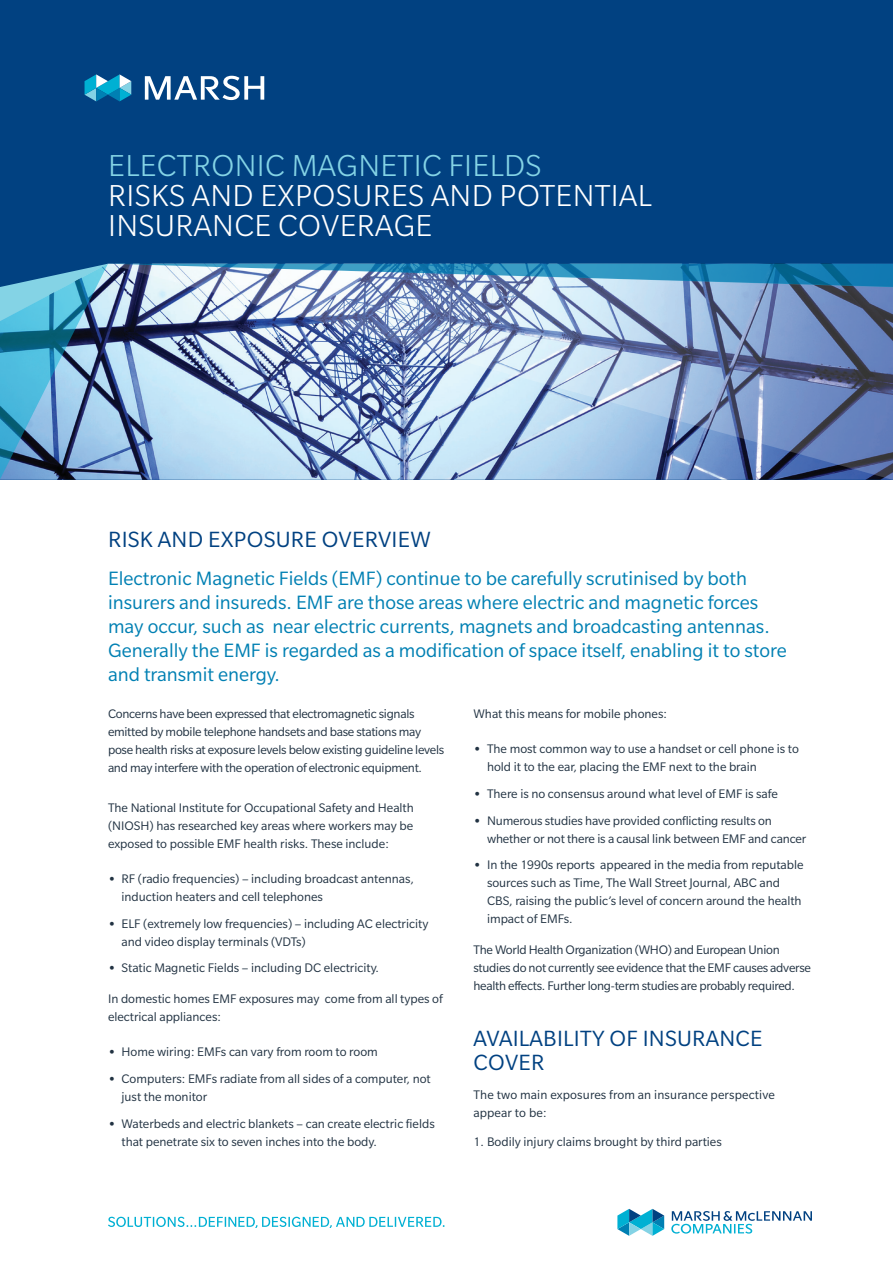
<style>
.page{position:relative;width:893px;height:1263px;background:#fff}
.page>*{position:absolute;margin:0;border:0;box-sizing:border-box;transform-origin:0 0}
.t1{font:300 33px/30px "Slate Pro";letter-spacing:.01em;color:#fff}
.t2{font:300 33px "Slate Pro";letter-spacing:.01em;color:#84d3e5}
.t3{font:24px/24px "Slate Pro";letter-spacing:.01em;color:#014181}
.t4{font:21px/24px "Slate Pro";color:#0080b3}
.t5{font:13.5px/18px "Slate Pro";color:#213242}
.t6{font:13.5px/18px "Slate Pro";letter-spacing:-.02em;color:#213242}
.s1{font-weight:700}
</style>
<div class="page">
<div style="left:0;top:0;width:893px;height:480px;background:#014181"></div>
<svg style="left:671px;top:1211px;width:141px;height:22px"></svg>
<svg style="left:617px;top:1209px;width:47px;height:27px"></svg>
<svg style="left:85px;top:74px;width:46px;height:27px"></svg>
<svg style="left:145px;top:76px;width:119px;height:24px"></svg>
<svg style="left:108px;top:1217px;width:337px;height:11px"></svg>
<svg style="left:0;top:264px;width:108px;height:216px;background:#5b9abc"></svg>
<svg style="left:108px;top:264px;width:785px;height:216px;background:#8da7ca"></svg>
<h1 class="t2" style="left:108px;top:148px;width:435px">ELECTRONIC MAGNETIC FIELDS</h1>
<h1 class="t1" style="left:108px;top:180px;width:545px">RISKS AND EXPOSURES AND POTENTIAL<br>INSURANCE COVERAGE</h1>
<h2 class="t3" style="left:108px;top:528px;width:324px">RISK AND EXPOSURE OVERVIEW</h2>
<p class="t4" style="left:108px;top:566px;width:680px">Electronic Magnetic Fields (EMF) continue to be carefully scrutinised by both insurers and insureds. EMF are those areas where electric and magnetic forces may occur, such as near electric currents, magnets and broadcasting antennas.<br>Generally the EMF is regarded as a modification of space itself, enabling it to store and transmit energy.</p>
<p class="t6" style="left:108px;top:705px;width:338px">Concerns have been expressed that electromagnetic signals emitted by mobile telephone handsets and base stations may pose health risks at exposure levels below existing guideline levels and may interfere with the operation of electronic equipment.</p>
<p class="t5" style="left:108px;top:798px;width:307px;text-align:justify">The National Institute for Occupational Safety and Health (NIOSH) has researched key areas where workers may be exposed to possible EMF health risks. These include:</p>
<p class="t5" style="left:122px;top:870px;width:294px;text-indent:-14px"><span class="s1">•</span> RF (radio frequencies) – including broadcast antennas, induction heaters and cell telephones</p>
<p class="t5" style="left:122px;top:914px;width:308px;text-indent:-14px"><span class="s1">•</span> ELF (extremely low frequencies) – including AC electricity and video display terminals (VDTs)</p>
<p class="t5" style="left:108px;top:959px;width:273px"><span class="s1">•</span> Static Magnetic Fields – including DC electricity.</p>
<p class="t5" style="left:108px;top:990px;width:336px">In domestic homes EMF exposures may come from all types of electrical appliances:</p>
<p class="t5" style="left:108px;top:1043px;width:271px"><span class="s1">•</span> Home wiring: EMFs can vary from room to room</p>
<p class="t5" style="left:122px;top:1070px;width:311px;text-indent:-14px"><span class="s1">•</span> Computers: EMFs radiate from all sides of a computer, not just the monitor</p>
<p class="t5" style="left:122px;top:1114px;width:315px;text-indent:-14px"><span class="s1">•</span> Waterbeds and electric blankets – can create electric fields that penetrate six to seven inches into the body.</p>
<p class="t5" style="left:473px;top:705px;width:195px">What this means for mobile phones:</p>
<p class="t5" style="left:487px;top:740px;width:314px;text-indent:-14px"><span class="s1">•</span> The most common way to use a handset or cell phone is to hold it to the ear, placing the EMF next to the brain</p>
<p class="t5" style="left:473px;top:785px;width:306px"><span class="s1">•</span> There is no consensus around what level of EMF is safe</p>
<p class="t5" style="left:487px;top:811px;width:321px;text-indent:-14px"><span class="s1">•</span> Numerous studies have provided conflicting results on whether or not there is a causal link between EMF and cancer</p>
<p class="t5" style="left:487px;top:856px;width:318px;text-indent:-14px"><span class="s1">•</span> In the 1990s reports appeared in the media from reputable sources such as Time, The Wall Street Journal, ABC and CBS, raising the public’s level of concern around the health impact of EMFs.</p>
<p class="t6" style="left:473px;top:941px;width:339px">The World Health Organization (WHO) and European Union studies do not currently see evidence that the EMF causes adverse health effects. Further long-term studies are probably required.</p>
<h2 class="t3" style="left:474px;top:1026px;width:290px">AVAILABILITY OF INSURANCE<br>COVER</h2>
<p class="t5" style="left:473px;top:1085px;width:303px">The two main exposures from an insurance perspective appear to be:</p>
<p class="t5" style="left:473px;top:1132px;width:250px">1. Bodily injury claims brought by third parties</p>
</div>
